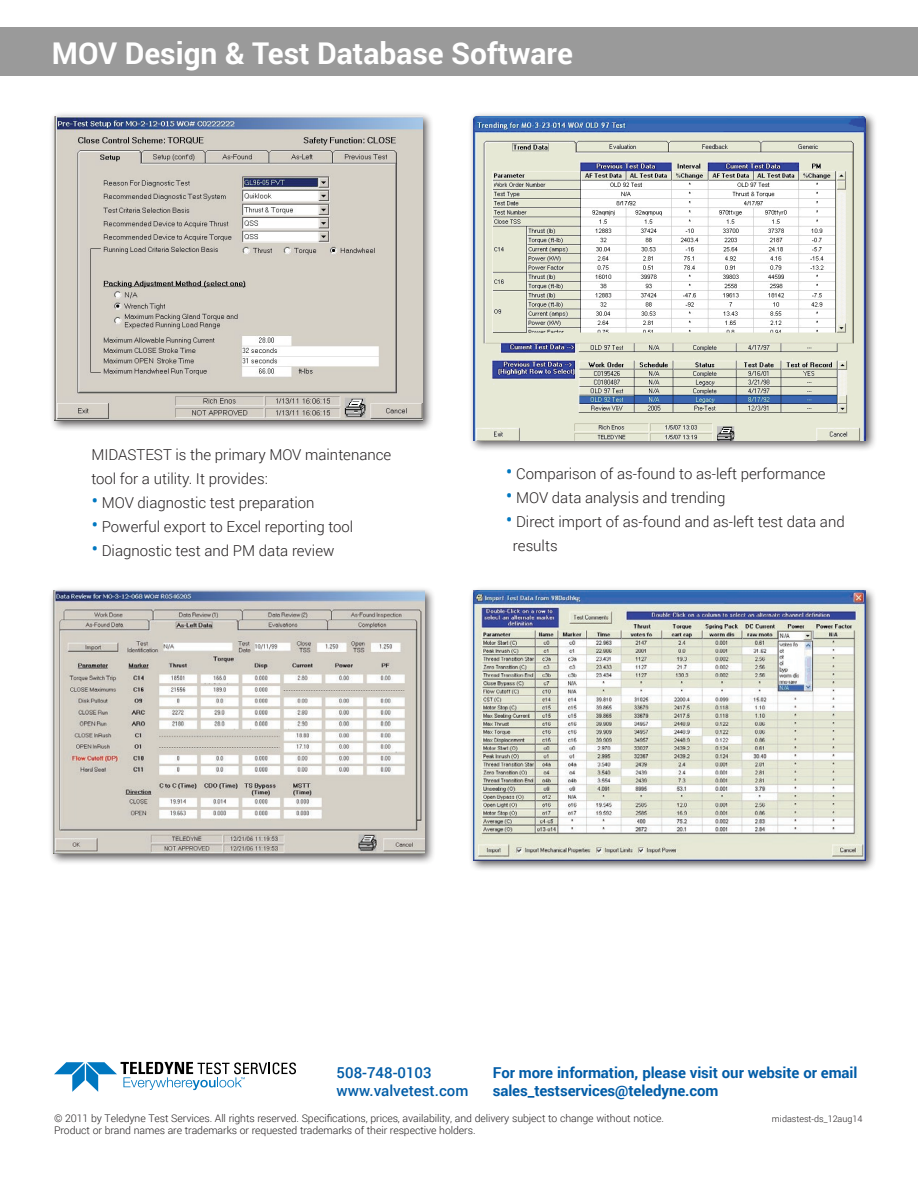
<style>
.page{position:relative;width:918px;height:1188px;background:#fff}
.page>*{position:absolute;margin:0;border:0;box-sizing:border-box;transform-origin:0 0}
.t1{font:700 30px "Roboto";color:#fff}
.t2{font:300 15px/24px "Roboto";color:#231f20}
.t3{font:700 15px/18px "Roboto";letter-spacing:-.005em;color:#015ca7}
.t4{font:500 15px/18px "Roboto";color:#015ca7}
.t5{font:300 10.5px "Roboto";letter-spacing:-.005em;color:#231f20}
.t6{font:300 9px "Roboto";color:#231f20}
.s1{font-size:21px;color:#0077c0}
</style>
<div class="page">
<div style="left:0;top:27px;width:918px;height:49px;background:#9a9a9a"></div>
<svg style="left:54px;top:1062px;width:242px;height:30px"></svg>
<div style="left:468px;top:112px;width:409px;height:340px;background:#231f20;opacity:.75"></div>
<img style="left:473px;top:117px;width:393px;height:324px">
<div style="left:48px;top:586px;width:388px;height:279px;background:#231f20;opacity:.75"></div>
<img style="left:53px;top:591px;width:372px;height:263px">
<div style="left:50px;top:112px;width:384px;height:319px;background:#231f20;opacity:.75"></div>
<img style="left:55px;top:117px;width:368px;height:303px">
<div style="left:468px;top:586px;width:409px;height:286px;background:#231f20;opacity:.75"></div>
<img style="left:473px;top:591px;width:393px;height:270px">
<h1 class="t1" style="left:52px;top:32px;width:523px">MOV Design &amp; Test Database Software</h1>
<p class="t2" style="left:91px;top:443px;width:301px">MIDASTEST is the primary MOV maintenance tool for a utility. It provides:</p>
<p class="t2" style="left:91px;top:491px;width:225px"><span class="s1">•</span> MOV diagnostic test preparation</p>
<p class="t2" style="left:91px;top:515px;width:263px"><span class="s1">•</span> Powerful export to Excel reporting tool</p>
<p class="t2" style="left:91px;top:539px;width:245px"><span class="s1">•</span> Diagnostic test and PM data review</p>
<p class="t2" style="left:506px;top:461px;width:321px"><span class="s1">•</span> Comparison of as-found to as-left performance</p>
<p class="t2" style="left:506px;top:485px;width:221px"><span class="s1">•</span> MOV data analysis and trending</p>
<p class="t2" style="left:513px;top:509px;width:333px;text-indent:-7px"><span class="s1">•</span> Direct import of as-found and as-left test data and results</p>
<p class="t4" style="left:337px;top:1063px;width:133px">508-748-0103 www.valvetest.com</p>
<p class="t3" style="left:493px;top:1063px;width:366px">For more information, please visit our website or email sales_testservices@teledyne.com</p>
<p class="t5" style="left:54px;top:1111px;width:611px">© 2011 by Teledyne Test Services. All rights reserved. Specifications, prices, availability, and delivery subject to change without notice.</p>
<p class="t6" style="left:772px;top:1112px;width:92px">midastest-ds_12aug14</p>
<p class="t5" style="left:54px;top:1123px;width:423px">Product or brand names are trademarks or requested trademarks of their respective holders.</p>
</div>
